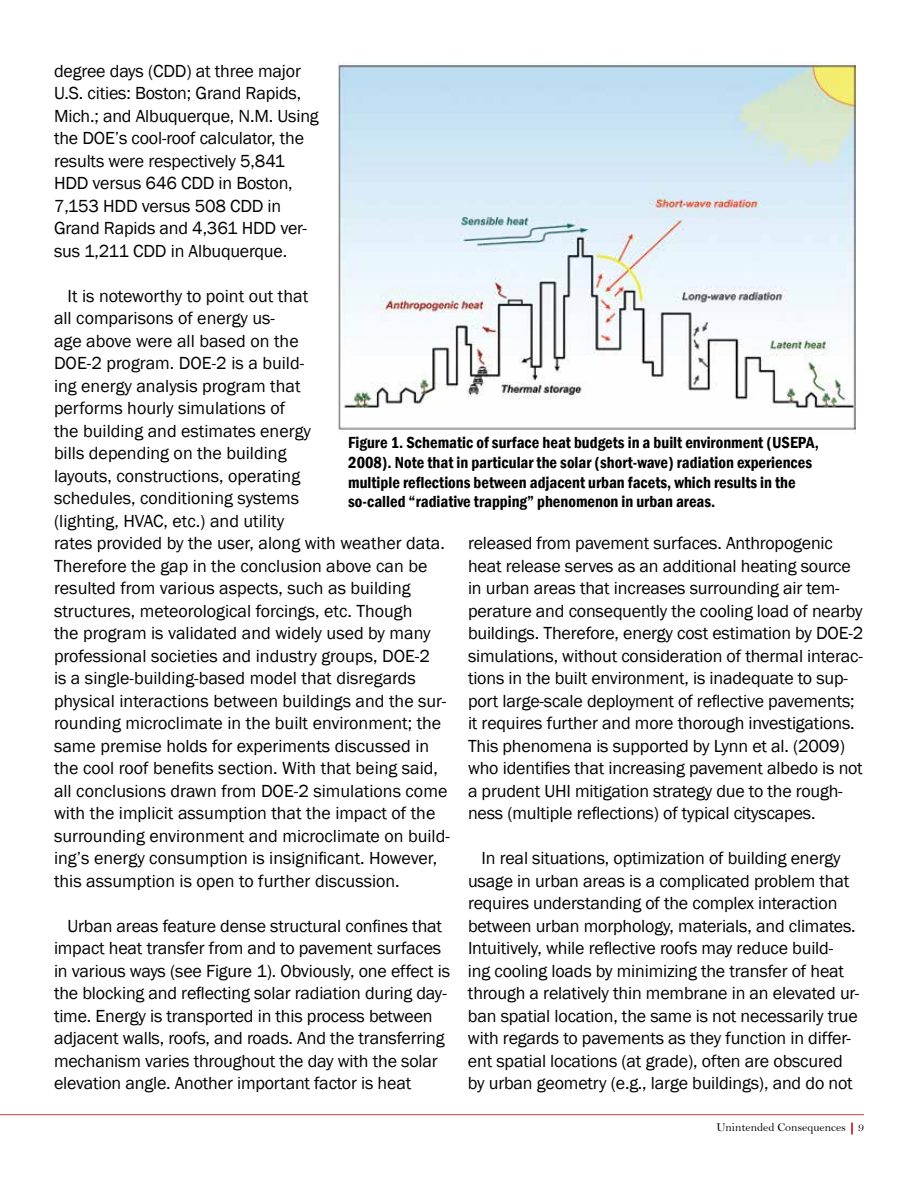
<style>
.page{position:relative;width:918px;height:1188px;background:#fff}
.page>*{position:absolute;margin:0;border:0;box-sizing:border-box;transform-origin:0 0}
.t1{font:18px/22.5px "Franklin Gothic";letter-spacing:-.01em;color:#000}
.t2{font:600 condensed 16.5px/19.8px "Franklin Gothic";color:#000}
.t3{font:12px "Bell";color:#000}
.s1{color:#d13c3e}
</style>
<div class="page">
<hr style="left:0;top:1114px;width:864px;height:1px;background:#d13c3e">
<img style="left:338px;top:62px;width:517px;height:368px">
<p class="t1" style="left:54px;top:60px;width:266px">degree days (CDD) at three major<br>U.S. cities: Boston; Grand Rapids,<br>Mich.; and Albuquerque, N.M. Using the DOE’s cool-roof calculator, the results were respectively 5,841<br>HDD versus 646 CDD in Boston,<br>7,153 HDD versus 508 CDD in<br>Grand Rapids and 4,361 HDD ver&shy;sus 1,211 CDD in Albuquerque.</p>
<p class="t1" style="left:54px;top:285px;width:397px;text-indent:14px">It is noteworthy to point out that<br>all comparisons of energy us-<br>age above were all based on the<br>DOE-2 program. DOE-2 is a build-<br>ing energy analysis program that<br>performs hourly simulations of<br>the building and estimates energy<br>bills depending on the building<br>layouts, constructions, operating<br>schedules, conditioning systems<br>(lighting, HVAC, etc.) and utility<br>rates provided by the user, along with weather data.<br>Therefore the gap in the conclusion above can be resulted from various aspects, such as building structures, meteorological forcings, etc. Though<br>the program is validated and widely used by many professional societies and industry groups, DOE-2<br>is a single-building-based model that disregards physical interactions between buildings and the sur&shy;rounding microclimate in the built environment; the same premise holds for experiments discussed in the cool roof benefits section. With that being said, all conclusions drawn from DOE-2 simulations come with the implicit assumption that the impact of the surrounding environment and microclimate on build&shy;ing’s energy consumption is insignificant. However, this assumption is open to further discussion.</p>
<p class="t1" style="left:54px;top:915px;width:398px;text-indent:14px">Urban areas feature dense structural confines that impact heat transfer from and to pavement surfaces in various ways (see Figure 1). Obviously, one effect is the blocking and reflecting solar radiation during day&shy;time. Energy is transported in this process between adjacent walls, roofs, and roads. And the transferring mechanism varies throughout the day with the solar elevation angle. Another important factor is heat</p>
<p class="t2" style="left:348px;top:432px;width:472px">Figure 1. Schematic of surface heat budgets in a built environment (USEPA, 2008). Note that in particular the solar (short-wave) radiation experiences multiple reflections between adjacent urban facets, which results in the so-called “radiative trapping” phenomenon in urban areas.</p>
<p class="t1" style="left:468px;top:532px;width:397px">released from pavement surfaces. Anthropogenic heat release serves as an additional heating source in urban areas that increases surrounding air tem&shy;perature and consequently the cooling load of nearby buildings. Therefore, energy cost estimation by DOE-2 simulations, without consideration of thermal interac&shy;tions in the built environment, is inadequate to sup&shy;port large-scale deployment of reflective pavements; it requires further and more thorough investigations.<br>This phenomena is supported by Lynn et al. (2009) who identifies that increasing pavement albedo is not a prudent UHI mitigation strategy due to the rough&shy;ness (multiple reflections) of typical cityscapes.</p>
<p class="t1" style="left:468px;top:847px;width:393px;text-indent:14px">In real situations, optimization of building energy usage in urban areas is a complicated problem that requires understanding of the complex interaction between urban morphology, materials, and climates.<br>Intuitively, while reflective roofs may reduce build&shy;ing cooling loads by minimizing the transfer of heat through a relatively thin membrane in an elevated ur&shy;ban spatial location, the same is not necessarily true with regards to pavements as they function in differ&shy;ent spatial locations (at grade), often are obscured by urban geometry (e.g., large buildings), and do not</p>
<p class="t3" style="left:716px;top:1120px;width:149px">Unintended Consequences <span class="s1">|</span> 9</p>
</div>
